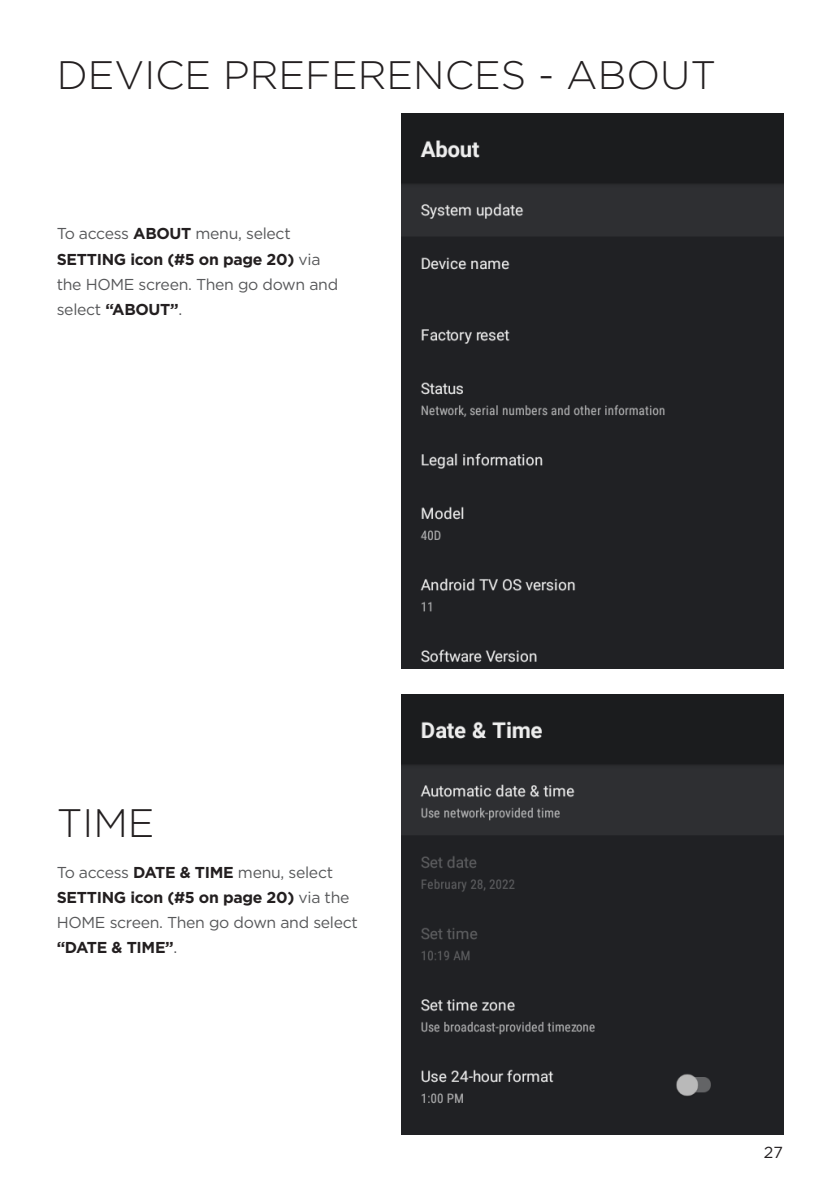
<style>
.page{position:relative;width:840px;height:1191px;background:#fff}
.page>*{position:absolute;margin:0;border:0;box-sizing:border-box;transform-origin:0 0}
.t1{font:300 39.8px "Gotham";color:#231f20}
.t2{font:16px "Gotham";color:#231f20}
.t3{font:15.8px/25px "Gotham";letter-spacing:-.02em;color:#57585a}
.s1{font-weight:700;color:#231f20}
</style>
<div class="page">
<img style="left:401px;top:694px;width:381px;height:440px">
<img style="left:401px;top:113px;width:381px;height:555px">
<div style="left:420px;top:277px;width:283px;height:37px;background:#202124"></div>
<p class="t1" style="left:57px;top:50px;width:660px">DEVICE PREFERENCES - ABOUT</p>
<p class="t3" style="left:57px;top:221px;width:283px">To access <span class="s1">ABOUT</span> menu, select<br><span class="s1">SETTING icon (#5 on page 20)</span> via the HOME screen. Then go down and select <span class="s1">“ABOUT”</span>.</p>
<p class="t1" style="left:57px;top:798px;width:99px">TIME</p>
<p class="t3" style="left:57px;top:860px;width:302px">To access <span class="s1">DATE &amp; TIME</span> menu, select<br><span class="s1">SETTING icon (#5 on page 20)</span> via the<br>HOME screen. Then go down and select <span class="s1">“DATE &amp; TIME”</span>.</p>
<p class="t2" style="left:763px;top:1142px;width:20px">27</p>
</div>
